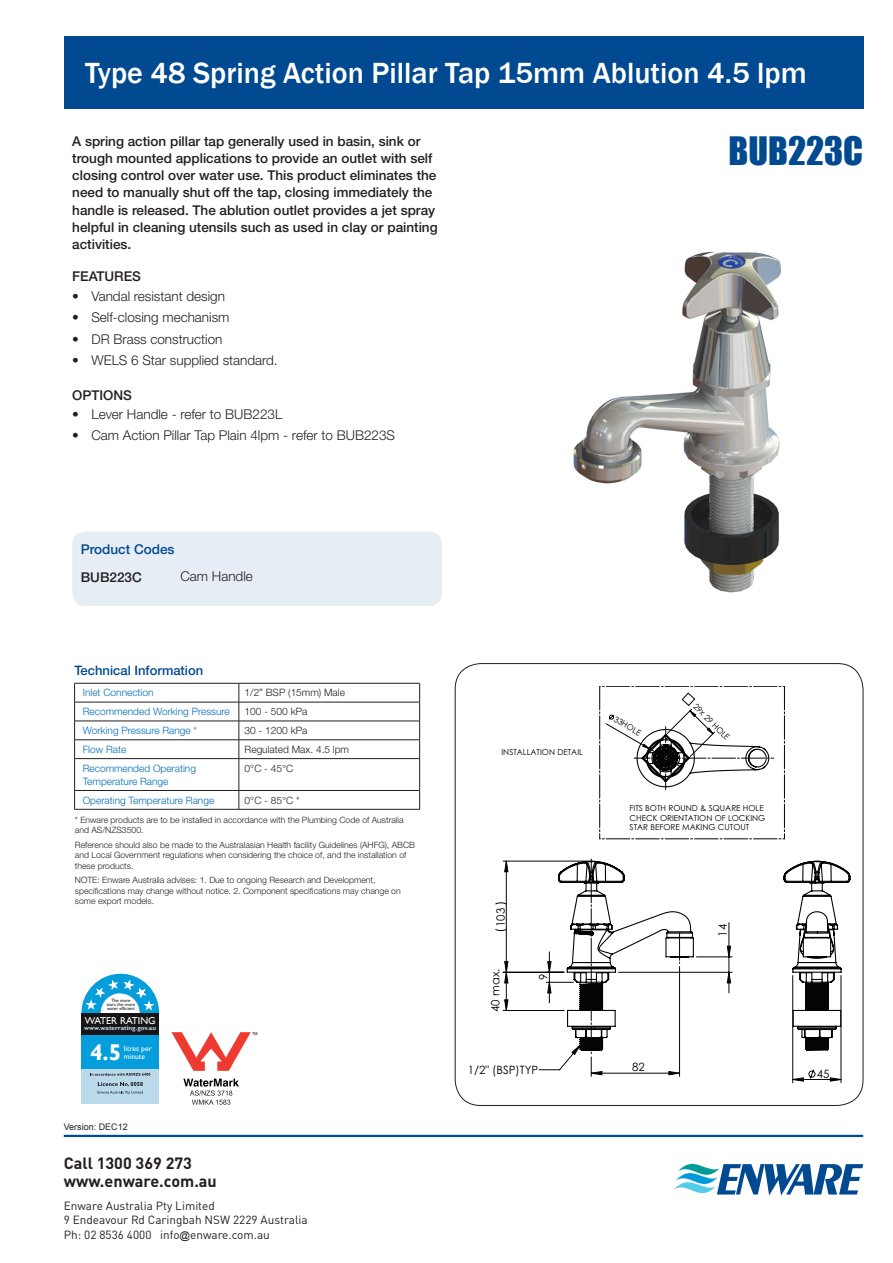
<style>
.page{position:relative;width:893px;height:1263px;background:#fff}
.page>*{position:absolute;margin:0;border:0;box-sizing:border-box;transform-origin:0 0}
.t1{font:36px "Impact";color:#014990}
.t2{font:500 30px "Franklin Gothic";color:#fff}
.t3{font:700 22.8px "Gill Sans";color:#fff}
.t4{font:700 16.2px/17.7px "DIN Pro";color:#231f20}
.t5{font:500 13.5px/17.2px "Helvetica Neue LT Std";color:#231f20}
.t6{font:300 13.5px "Helvetica Neue LT Std";color:#231f20}
.t7{font:500 13.5px "Helvetica Neue LT Std";color:#014990}
.t8{font:500 13.05px "Helvetica Neue LT Std";color:#014990}
.t9{font:11.7px/14.7px "DIN Pro";color:#231f20}
.t10{font:11.4px "Century Gothic";color:#040503}
.t11{font:300 10.2px/13px "Helvetica Neue LT Std";color:#006eb9}
.t12{font:300 10.2px "Helvetica Neue LT Std";color:#231f20}
.t13{font:10.05px "Gill Sans";color:#fff}
.t14{font:9px "Arial";color:#231f20}
.t15{font:300 8.7px/10.5px "Helvetica Neue LT Std";color:#231f20}
.t16{font:8.25px/9.8px "Century Gothic";color:#040503}
.t17{font:7.65px/7.9px "Gill Sans";color:#fff}
.t18{font:700 6.45px "Gill Sans";color:#badaec}
.t19{font:4.65px/4.2px "Gill Sans";color:#181619;text-align:center}
.s1{font-family:"Arial";font-size:10.5px}
</style>
<div class="page">
<div style="left:64px;top:36px;width:799px;height:72px;background:#014990"></div>
<hr style="left:64px;top:1135px;width:799px;height:2px;background:#014990">
<svg style="left:673px;top:1164px;width:190px;height:31px"></svg>
<hr style="left:74px;top:683px;width:165px;height:1px;background:#231f20">
<hr style="left:239px;top:683px;width:181px;height:1px;background:#231f20">
<hr style="left:74px;top:702px;width:165px;height:1px;background:#231f20">
<hr style="left:239px;top:702px;width:181px;height:1px;background:#231f20">
<hr style="left:74px;top:721px;width:165px;height:1px;background:#231f20">
<hr style="left:239px;top:721px;width:181px;height:1px;background:#231f20">
<hr style="left:74px;top:739px;width:165px;height:1px;background:#231f20">
<svg style="left:74px;top:683px;width:1px;height:75px"></svg>
<hr style="left:239px;top:739px;width:181px;height:1px;background:#231f20">
<svg style="left:239px;top:683px;width:1px;height:75px"></svg>
<svg style="left:419px;top:683px;width:1px;height:75px"></svg>
<hr style="left:74px;top:758px;width:165px;height:1px;background:#231f20">
<hr style="left:74px;top:759px;width:1px;height:31px;background:#231f20">
<hr style="left:239px;top:758px;width:181px;height:1px;background:#231f20">
<hr style="left:239px;top:759px;width:1px;height:31px;background:#231f20">
<hr style="left:419px;top:759px;width:1px;height:31px;background:#231f20">
<hr style="left:74px;top:790px;width:165px;height:1px;background:#231f20">
<svg style="left:74px;top:791px;width:1px;height:18px"></svg>
<hr style="left:239px;top:790px;width:181px;height:1px;background:#231f20">
<svg style="left:239px;top:791px;width:1px;height:18px"></svg>
<svg style="left:419px;top:791px;width:1px;height:18px"></svg>
<hr style="left:74px;top:809px;width:165px;height:1px;background:#231f20">
<hr style="left:239px;top:809px;width:181px;height:1px;background:#231f20">
<img style="left:573px;top:251px;width:208px;height:342px">
<div style="left:72px;top:531px;width:370px;height:75px;background:#e6edf4;border-radius:13px"></div>
<svg style="left:502px;top:860px;width:339px;height:223px"></svg>
<svg style="left:793px;top:1069px;width:48px;height:12px"></svg>
<svg style="left:591px;top:1071px;width:88px;height:4px"></svg>
<svg style="left:505px;top:859px;width:226px;height:195px"></svg>
<svg style="left:599px;top:686px;width:186px;height:153px"></svg>
<svg style="left:171px;top:1032px;width:86px;height:39px"></svg>
<svg style="left:183px;top:1079px;width:56px;height:26px"></svg>
<svg style="left:81px;top:974px;width:78px;height:39px"></svg>
<div style="left:81px;top:1069px;width:78px;height:34px;background:#badaec"></div>
<svg style="left:90px;top:1073px;width:60px;height:3px"></svg>
<svg style="left:98px;top:1082px;width:45px;height:12px"></svg>
<div style="left:81px;top:1034px;width:78px;height:35px;background:#069ddc"></div>
<div style="left:81px;top:1013px;width:78px;height:21px;background:#171517"></div>
<h2 class="t2" style="left:85px;top:54px;width:723px">Type 48 Spring Action Pillar Tap 15mm Ablution 4.5 lpm</h2>
<p class="t5" style="left:72px;top:132px;width:367px">A spring action pillar tap generally used in basin, sink or trough mounted applications to provide an outlet with self closing control over water use. This product eliminates the need to manually shut off the tap, closing immediately the handle is released. The ablution outlet provides a jet spray helpful in cleaning utensils such as used in clay or painting activities.</p>
<h3 class="t5" style="left:72px;top:268px;width:70px">FEATURES</h3>
<h3 class="t6" style="left:72px;top:288px;width:154px">• Vandal resistant design</h3>
<h3 class="t6" style="left:72px;top:309px;width:159px">• Self-closing mechanism</h3>
<h3 class="t6" style="left:72px;top:331px;width:152px">• DR Brass construction</h3>
<h3 class="t6" style="left:72px;top:352px;width:207px">• WELS 6 Star supplied standard.</h3>
<h3 class="t5" style="left:72px;top:386px;width:61px">OPTIONS</h3>
<h3 class="t6" style="left:72px;top:406px;width:211px">• Lever Handle - refer to BUB223L</h3>
<h3 class="t6" style="left:72px;top:427px;width:324px">• Cam Action Pillar Tap Plain 4lpm - refer to BUB223S</h3>
<h1 class="t1" style="left:729px;top:122px;width:136px">BUB223C</h1>
<h3 class="t7" style="left:81px;top:541px;width:95px">Product Codes</h3>
<h3 class="t5" style="left:81px;top:568px;width:63px">BUB223C</h3>
<h3 class="t6" style="left:180px;top:568px;width:74px">Cam Handle</h3>
<h3 class="t8" style="left:74px;top:662px;width:130px">Technical Information</h3>
<p class="t11" style="left:83px;top:686px;width:72px">Inlet Connection</p>
<p class="t12" style="left:245px;top:686px;width:102px">1/2” BSP (15mm) Male</p>
<p class="t11" style="left:83px;top:705px;width:149px">Recommended Working Pressure</p>
<p class="t12" style="left:245px;top:705px;width:64px">100 - 500 kPa</p>
<p class="t11" style="left:83px;top:724px;width:116px">Working Pressure Range *</p>
<p class="t12" style="left:245px;top:724px;width:64px">30 - 1200 kPa</p>
<p class="t11" style="left:83px;top:742px;width:45px">Flow Rate</p>
<p class="t12" style="left:245px;top:743px;width:106px">Regulated Max. 4.5 lpm</p>
<p class="t11" style="left:83px;top:761px;width:115px">Recommended Operating<br>Temperature Range</p>
<p class="t12" style="left:245px;top:762px;width:50px">0°C - 45°C</p>
<p class="t11" style="left:83px;top:793px;width:133px">Operating Temperature Range</p>
<p class="t12" style="left:245px;top:794px;width:57px">0°C - 85°C *</p>
<p class="t15" style="left:75px;top:814px;width:330px">* Enware products are to be installed in accordance with the Plumbing Code of Australia and AS/NZS3500.</p>
<p class="t15" style="left:75px;top:839px;width:342px">Reference should also be made to the Australasian Health facility Guidelines (AHFG), ABCB and Local Government regulations when considering the choice of, and the installation of these products.</p>
<p class="t15" style="left:75px;top:875px;width:327px">NOTE: Enware Australia advises: 1. Due to ongoing Research and Development, specifications may change without notice. 2. Component specifications may change on some export models.</p>
<p class="t19" style="left:107px;top:998px;width:30px">The more stars the more water efficient</p>
<h3 class="t3" style="left:90px;top:1038px;width:33px">4.5</h3>
<p class="t17" style="left:124px;top:1044px;width:29px">litres per minute</p>
<p class="t13" style="left:85px;top:1015px;width:72px">WATER RATING</p>
<p class="t18" style="left:84px;top:1023px;width:73px">www.waterrating.gov.au</p>
<p class="t14" style="left:64px;top:1120px;width:66px">Version: DEC12</p>
<h3 class="t4" style="left:64px;top:1152px;width:155px">Call 1300 369 273 www.enware.com.au</h3>
<h3 class="t9" style="left:64px;top:1197px;width:245px">Enware Australia Pty Limited<br>9 Endeavour Rd Caringbah NSW 2229 Australia<br>Ph: 02 8536 4000 info<span class="s1">@</span>enware.com.au</h3>
<p class="t16" style="left:501px;top:747px;width:83px">INSTALLATION DETAIL</p>
<p class="t16" style="left:617px;top:714px;width:31px;rotate:30deg">33HOLE</p>
<p class="t16" style="left:698px;top:701px;width:49px;rotate:45deg">29x 29 HOLE</p>
<p class="t16" style="left:630px;top:803px;width:137px">FITS BOTH ROUND &amp; SQUARE HOLE<br>CHECK ORIENTATION OF LOCKING<br>STAR BEFORE MAKING CUTOUT</p>
<h3 class="t10" style="left:493px;top:927px;width:21px;rotate:-90deg">103</h3>
<h3 class="t10" style="left:487px;top:1012px;width:45px;rotate:-90deg">40 max.</h3>
<h3 class="t10" style="left:535px;top:980px;width:8px;rotate:-90deg">9</h3>
<h3 class="t10" style="left:715px;top:936px;width:14px;rotate:-90deg">14</h3>
<h3 class="t10" style="left:632px;top:1059px;width:14px">82</h3>
<h3 class="t10" style="left:468px;top:1062px;width:72px">1/2" (BSP)TYP</h3>
<h3 class="t10" style="left:817px;top:1065px;width:14px">45</h3>
</div>
